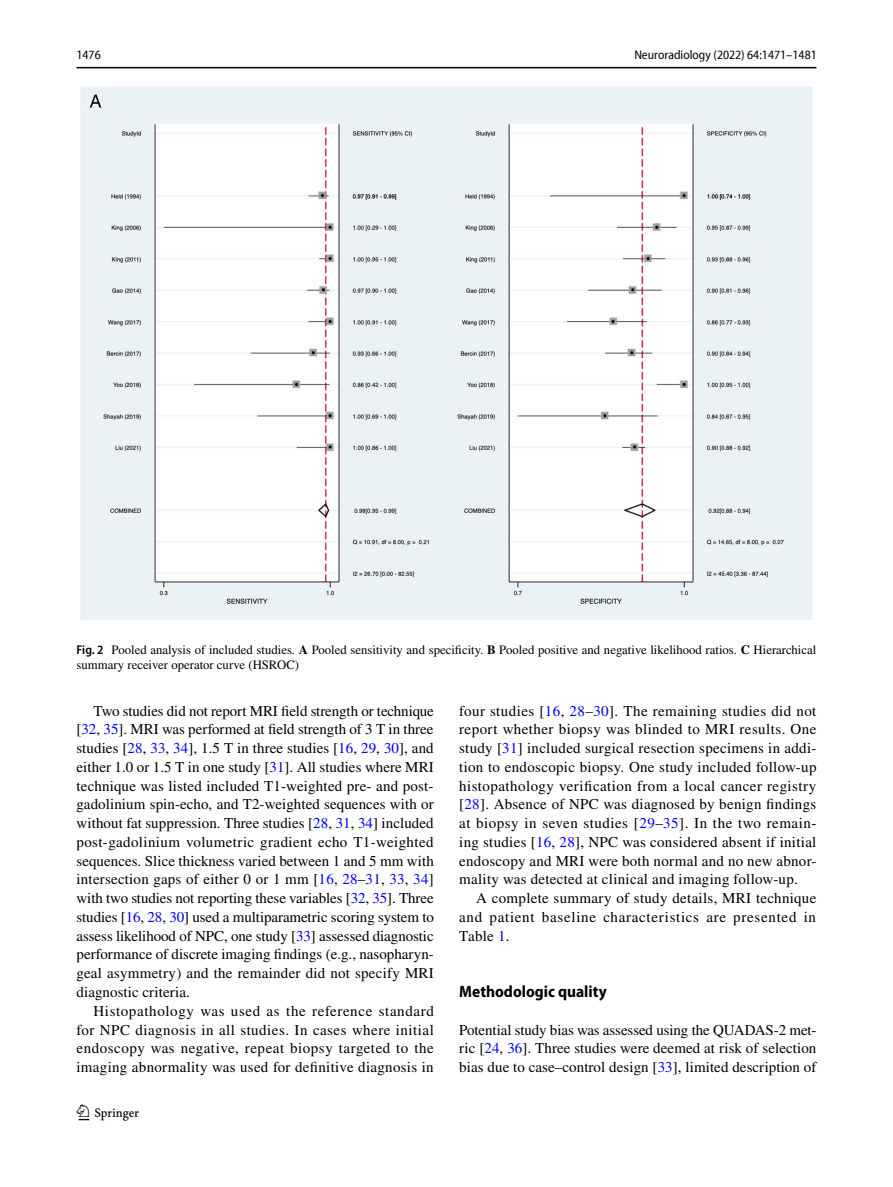
<style>
.page{position:relative;width:893px;height:1187px;background:#fff}
.page>*{position:absolute;margin:0;border:0;box-sizing:border-box;transform-origin:0 0}
.t1{font:22.5px "Springnew Regular 2";color:#000}
.t2{font:700 semi-condensed 16.5px "Myriad Pro";color:#000}
.t3{font:15px/18.8px "STIX";letter-spacing:.02em;color:#000;text-align:justify}
.t4{font:12.75px/15px "STIX";color:#000}
.t5{font:semi-condensed 12.75px "Myriad Pro Unic";color:#000}
.s1{font-family:"Myriad Pro";font-weight:600;font-stretch:semi-condensed}
.s2{font-weight:700}
.s3{color:#00f}
</style>
<div class="page">
<hr style="left:77px;top:67px;width:739px;height:1px;background:#000">
<img style="left:81px;top:87px;width:731px;height:532px">
<p class="t5" style="left:76px;top:50px;width:26px">1476</p>
<p class="t5" style="left:634px;top:50px;width:184px">Neuroradiology (2022) 64:1471–1481</p>
<p class="t4" style="left:77px;top:643px;width:741px"><span class="s1">Fig. 2</span> Pooled analysis of included studies. <span class="s2">A</span> Pooled sensitivity and specificity. <span class="s2">B</span> Pooled positive and negative likelihood ratios. <span class="s2">C</span> Hierarchical summary receiver operator curve (HSROC)</p>
<p class="t3" style="left:77px;top:702px;width:359px;text-indent:17px">Two studies did not report MRI field strength or technique [<span class="s3">32</span>, <span class="s3">35</span>]. MRI was performed at field strength of 3 T in three studies [<span class="s3">28</span>, <span class="s3">33</span>, <span class="s3">34</span>], 1.5 T in three studies [<span class="s3">16</span>, <span class="s3">29</span>, <span class="s3">30</span>], and either 1.0 or 1.5 T in one study [<span class="s3">31</span>]. All studies where MRI technique was listed included T1-weighted pre- and post&shy;gadolinium spin-echo, and T2-weighted sequences with or without fat suppression. Three studies [<span class="s3">28</span>, <span class="s3">31</span>, <span class="s3">34</span>] included post-gadolinium volumetric gradient echo T1-weighted sequences. Slice thickness varied between 1 and 5 mm with intersection gaps of either 0 or 1 mm [<span class="s3">16</span>, <span class="s3">28</span>–<span class="s3">31</span>, <span class="s3">33</span>, <span class="s3">34</span>] with two studies not reporting these variables [<span class="s3">32</span>, <span class="s3">35</span>]. Three studies [<span class="s3">16</span>, <span class="s3">28</span>, <span class="s3">30</span>] used a multiparametric scoring system to assess likelihood of NPC, one study [<span class="s3">33</span>] assessed diagnostic performance of discrete imaging findings (e.g., nasopharyn&shy;geal asymmetry) and the remainder did not specify MRI diagnostic criteria.</p>
<p class="t3" style="left:77px;top:1002px;width:359px;text-indent:17px">Histopathology was used as the reference standard for NPC diagnosis in all studies. In cases where initial endoscopy was negative, repeat biopsy targeted to the imaging abnormality was used for definitive diagnosis in</p>
<h1 class="t1" style="left:79px;top:1104px;width:62px">1 3</h1>
<p class="t3" style="left:459px;top:702px;width:359px">four studies [<span class="s3">16</span>, <span class="s3">28</span>–<span class="s3">30</span>]. The remaining studies did not report whether biopsy was blinded to MRI results. One study [<span class="s3">31</span>] included surgical resection specimens in addi&shy;tion to endoscopic biopsy. One study included follow-up histopathology verification from a local cancer registry [<span class="s3">28</span>]. Absence of NPC was diagnosed by benign findings at biopsy in seven studies [<span class="s3">29</span>–<span class="s3">35</span>]. In the two remain&shy;ing studies [<span class="s3">16</span>, <span class="s3">28</span>], NPC was considered absent if initial endoscopy and MRI were both normal and no new abnor&shy;mality was detected at clinical and imaging follow-up.</p>
<p class="t3" style="left:459px;top:889px;width:359px;text-indent:17px">A complete summary of study details, MRI technique and patient baseline characteristics are presented in Table <span class="s3">1</span>.</p>
<p class="t2" style="left:459px;top:982px;width:149px">Methodologic quality</p>
<p class="t3" style="left:459px;top:1021px;width:359px">Potential study bias was assessed using the QUADAS-2 met&shy;ric [<span class="s3">24</span>, <span class="s3">36</span>]. Three studies were deemed at risk of selection bias due to case–control design [<span class="s3">33</span>], limited description of</p>
</div>
